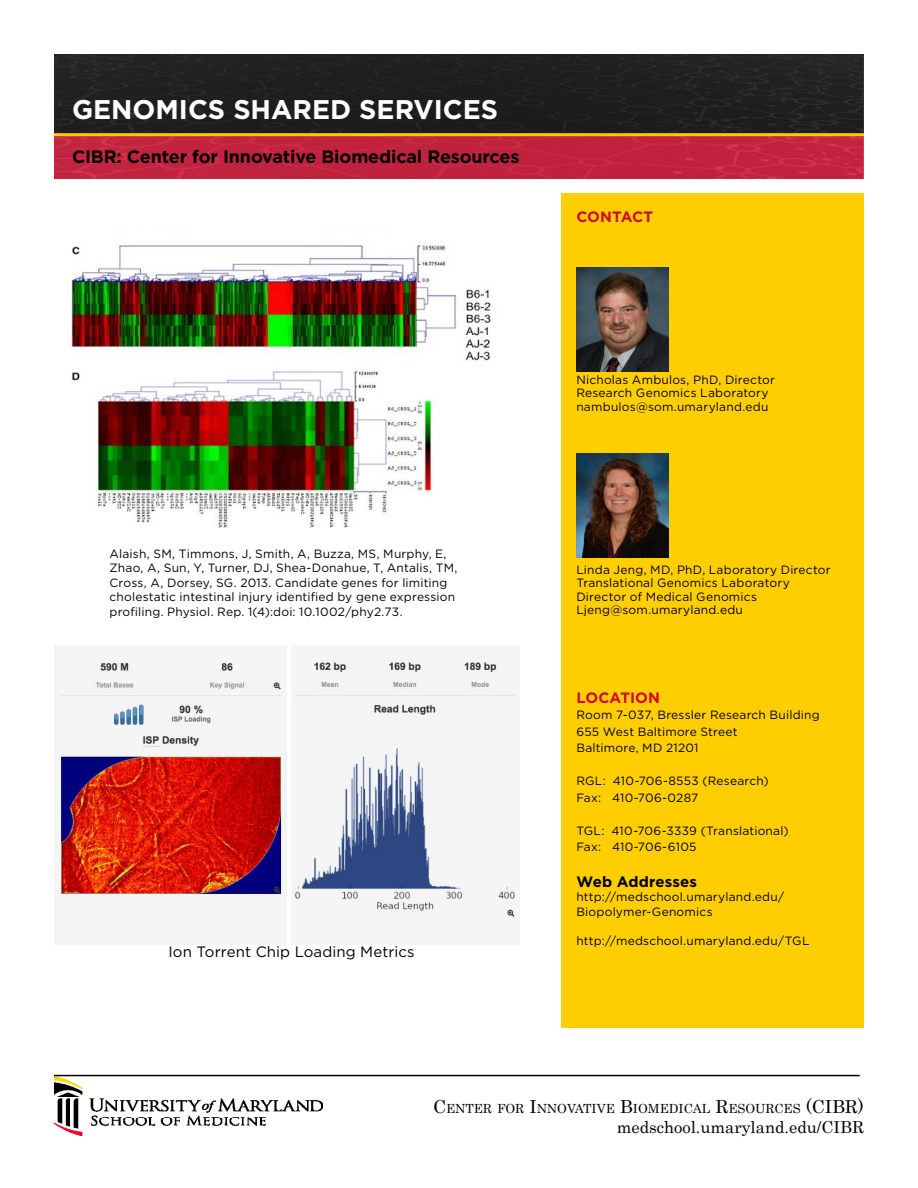
<style>
.page{position:relative;width:918px;height:1188px;background:#fff}
.page>*{position:absolute;margin:0;border:0;box-sizing:border-box;transform-origin:0 0}
.t1{font:700 27px "Gotham";color:#fff}
.t2{font:700 18px "Gotham";letter-spacing:-.01em;color:#000}
.t3{font:16.5px "Century";color:#000}
.t4{font:15px "Gotham";letter-spacing:.005em;color:#000}
.t5{font:700 15px "Gotham";letter-spacing:-.01em;color:#d00a2c}
.t6{font:700 15px "Gotham";letter-spacing:.005em;color:#000}
.t7{font:12.6px "Century";color:#000}
.t8{font:12px/13.5px "Gotham";letter-spacing:.015em;color:#000}
.s1{font-size:18px}
.s2{font-style:inherit}
</style>
<div class="page">
<div style="left:562px;top:193px;width:302px;height:835px;background:#ffce00"></div>
<img style="left:54px;top:1076px;width:269px;height:60px">
<hr style="left:54px;top:1075px;width:806px;height:1px;background:#000">
<div style="left:54px;top:54px;width:810px;height:80px;background:#1f1f20"></div>
<div style="left:54px;top:134px;width:810px;height:44px;background:#c1233f"></div>
<hr style="left:54px;top:133px;width:810px;height:3px;background:#ffce00">
<img style="left:576px;top:268px;width:92px;height:103px">
<img style="left:576px;top:454px;width:92px;height:103px">
<img style="left:71px;top:243px;width:421px;height:285px">
<img style="left:60px;top:662px;width:227px;height:238px">
<img style="left:293px;top:658px;width:223px;height:260px">
<h1 class="t1" style="left:72px;top:92px;width:182px">GENOMICS Share</h1>
<h1 class="t1" style="left:330px;top:92px;width:49px">d Serv</h1>
<h1 class="t1" style="left:434px;top:92px;width:66px">ices</h1>
<h2 class="t2" style="left:72px;top:145px;width:449px">CI BR: Center for I nnovative Biomedical Resources</h2>
<p class="t5" style="left:576px;top:207px;width:78px">CON TACT</p>
<p class="t8" style="left:110px;top:546px;width:350px;line-height:14.4px">Alaish, SM, Timmons, J, Smith, A, Buzza, MS, Murphy, E, Zhao, A, Sun, Y, Turner, DJ, Shea-Donahue, T, Antalis, TM, Cross, A, Dorsey, SG. 2013. Candidate genes for limiting cholestatic intestinal injury identified by gene expression profiling. Physiol. Rep. 1(4):doi: 10.1002/phy2.73.</p>
<p class="t4" style="left:168px;top:942px;width:248px">Ion Torrent Chip Loading Metrics</p>
<p class="t8" style="left:576px;top:373px;width:200px">Nicholas Ambulos, PhD, Director<br>Research Genomics Laboratory nambulos@som.umaryland.edu</p>
<p class="t8" style="left:576px;top:563px;width:256px">Linda Jeng, MD, PhD, Laboratory Director Translational Genomics Laboratory Director of Medical Genomics Ljeng@som.umaryland.edu</p>
<p class="t5" style="left:576px;top:687px;width:64px">LOCATION</p>
<p class="t8" style="left:576px;top:706px;width:245px;line-height:16.5px">Room 7-037, Bressler Research Building<br>655 West Baltimore Street<br>Baltimore, MD 21201</p>
<p class="t8" style="left:576px;top:772px;width:194px;line-height:16.5px">RGL: 410-706-8553 (Research)<br>Fax: 410-706-0287</p>
<p class="t8" style="left:576px;top:822px;width:214px;line-height:16.5px">TGL: 410-706-3339 (Translational)<br>Fax: 410-706-6105</p>
<p class="t6" style="left:576px;top:872px;width:122px">Web Addresses</p>
<p class="t8" style="left:576px;top:890px;width:209px;line-height:14.4px">http://medschool.umaryland.edu/<br>Biopolymer-Genomics</p>
<p class="t8" style="left:576px;top:933px;width:235px">http://medschool.umaryland.edu/TGL</p>
<p class="t7" style="left:433px;top:1098px;width:432px"><span class="s1">C</span>ENTER FOR <span class="s1">I</span>NNOVATIVE <span class="s1">B</span>IOMEDICAL <span class="s1">R</span>ESOURCES <span class="s1">(CIBR)</span></p>
<h3 class="t3" style="left:617px;top:1113px;width:249px">medschool.umaryland.edu<span class="s2">/</span>CIBR</h3>
</div>
